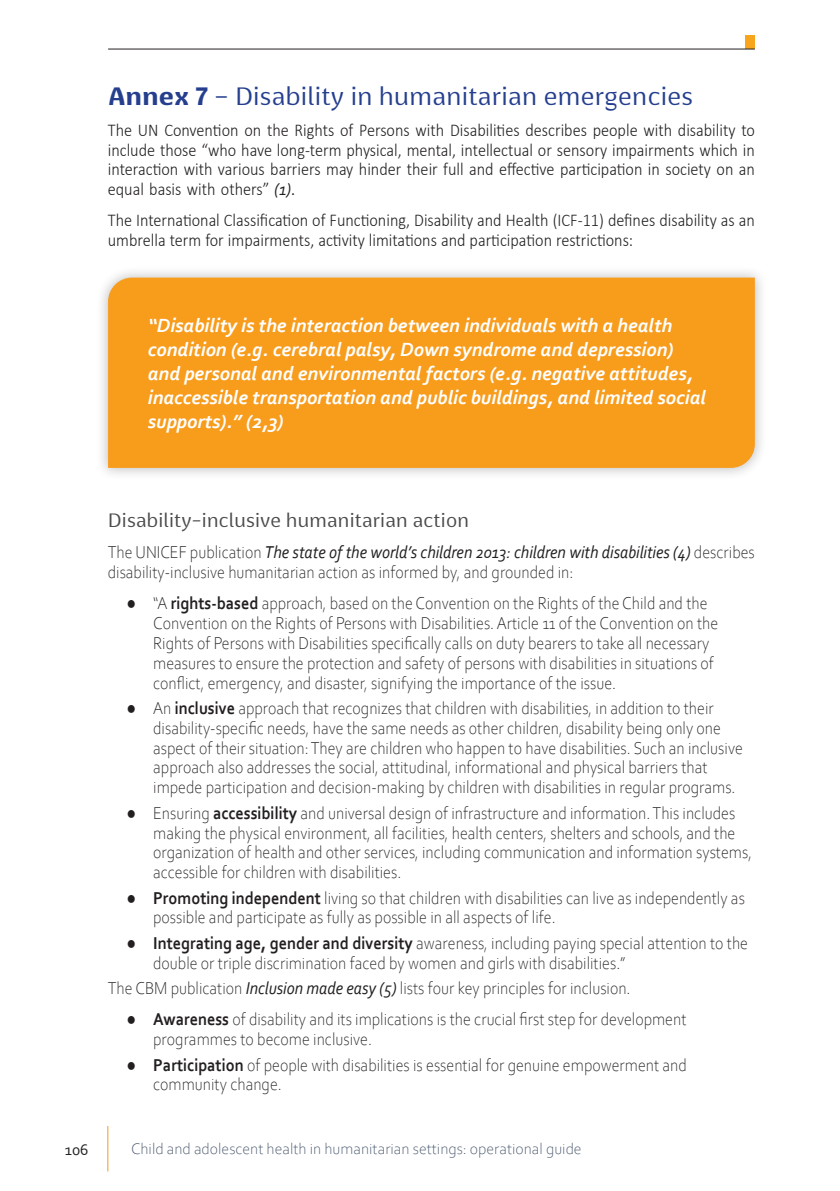
<style>
.page{position:relative;width:840px;height:1191px;background:#fff}
.page>*{position:absolute;margin:0;border:0;box-sizing:border-box;transform-origin:0 0}
.t1{font:26px "Basel Neue";color:#253f8e}
.t2{font:italic 700 20px/24px "Corbel";color:#fff}
.t3{font:20px "Basel Neue";color:#4b4c4d}
.body{font:300 18px/19.8px "Corbel";color:#231f20;scale:.9 1}
.body-2{font:300 18px/19.8px "Calibri";color:#231f20;text-align:justify;scale:.9 1}
.t4{font:300 16px "Corbel";color:#44546a}
.t5{font:16px "Corbel";color:#231f20}
.s1{font-weight:700}
.s2{font-family:"Corbel";font-weight:400;font-style:italic}
.s3{font-family:"Corbel";font-weight:400}
.s4{font-weight:400;font-style:italic}
.s5{font-family:"Calibri"}
</style>
<div class="page">
<hr style="left:107px;top:1126px;width:1px;height:45px;background:#f89c1c">
<div style="left:744px;top:36px;width:10px;height:13px;background:#f6a51c"></div>
<hr style="left:108px;top:49px;width:646px;height:1px;background:#231f20">
<div style="left:96px;top:266px;width:670px;height:214px;background:#231f20;opacity:.3"></div>
<div style="left:108px;top:277px;width:646px;height:191px;background:#f89c1c"></div>
<h2 class="t1" style="left:108px;top:80px;width:586px"><span class="s1">Annex 7</span> – Disability in humanitarian emergencies</h2>
<p class="body-2" style="left:108px;top:120px;width:720px">The UN Convention on the Rights of Persons with Disabilities describes people with disability to include those “who have long-term physical, mental, intellectual or sensory impairments which in interaction with various barriers may hinder their full and effective participation in society on an equal basis with others” <span class="s2">(1)</span><span class="s3">.</span></p>
<p class="body-2" style="left:108px;top:210px;width:720px">The International Classification of Functioning, Disability and Health (ICF-11) defines disability as an umbrella term for impairments, activity limitations and participation restrictions:</p>
<p class="t2" style="left:148px;top:313px;width:559px">“Disability is the interaction between individuals with a health condition (e.g. cerebral palsy, Down syndrome and depression) and personal and environmental factors (e.g. negative attitudes, inaccessible transportation and public buildings, and limited social supports).” (2,3)</p>
<h3 class="t3" style="left:108px;top:509px;width:363px">Disability-inclusive humanitarian action</h3>
<p class="body" style="left:108px;top:542px;width:720px">The UNICEF publication <span class="s4">The state of the world’s children 2013: children with disabilities (4)</span> describes disability-inclusive humanitarian action as informed by, and grounded in:</p>
<p class="body" style="left:153px;top:593px;width:629px;text-indent:-27px"><span class="s5">●</span> “A <span class="s1">rights-based</span> approach, based on the Convention on the Rights of the Child and the Convention on the Rights of Persons with Disabilities. Article 11 of the Convention on the Rights of Persons with Disabilities specifically calls on duty bearers to take all necessary measures to ensure the protection and safety of persons with disabilities in situations of conflict, emergency, and disaster, signifying the importance of the issue.</p>
<p class="body" style="left:153px;top:697px;width:656px;text-indent:-27px"><span class="s5">●</span> An <span class="s1">inclusive</span> approach that recognizes that children with disabilities, in addition to their disability-specific needs, have the same needs as other children, disability being only one aspect of their situation: They are children who happen to have disabilities. Such an inclusive approach also addresses the social, attitudinal, informational and physical barriers that impede participation and decision-making by children with disabilities in regular programs.</p>
<p class="body" style="left:153px;top:802px;width:666px;text-indent:-27px"><span class="s5">●</span> Ensuring <span class="s1">accessibility</span> and universal design of infrastructure and information. This includes making the physical environment, all facilities, health centers, shelters and schools, and the organization of health and other services, including communication and information systems, accessible for children with disabilities.</p>
<p class="body" style="left:153px;top:887px;width:658px;text-indent:-27px"><span class="s5">●</span> <span class="s1">Promoting independent</span> living so that children with disabilities can live as independently as possible and participate as fully as possible in all aspects of life.</p>
<p class="body" style="left:153px;top:932px;width:662px;text-indent:-27px"><span class="s5">●</span> <span class="s1">Integrating age, gender and diversity</span> awareness, including paying special attention to the double or triple discrimination faced by women and girls with disabilities.”</p>
<p class="body" style="left:108px;top:977px;width:582px">The CBM publication <span class="s4">Inclusion made easy (5)</span> lists four key principles for inclusion.</p>
<p class="body" style="left:153px;top:1008px;width:593px;text-indent:-27px"><span class="s5">●</span> <span class="s1">Awareness</span> of disability and its implications is the crucial first step for development programmes to become inclusive.</p>
<p class="body" style="left:153px;top:1054px;width:594px;text-indent:-27px"><span class="s5">●</span> <span class="s1">Participation</span> of people with disabilities is essential for genuine empowerment and community change.</p>
<p class="t5" style="left:65px;top:1139px;width:25px">106</p>
<p class="t4" style="left:131px;top:1138px;width:452px">Child and adolescent health in humanitarian settings: operational guide</p>
</div>
